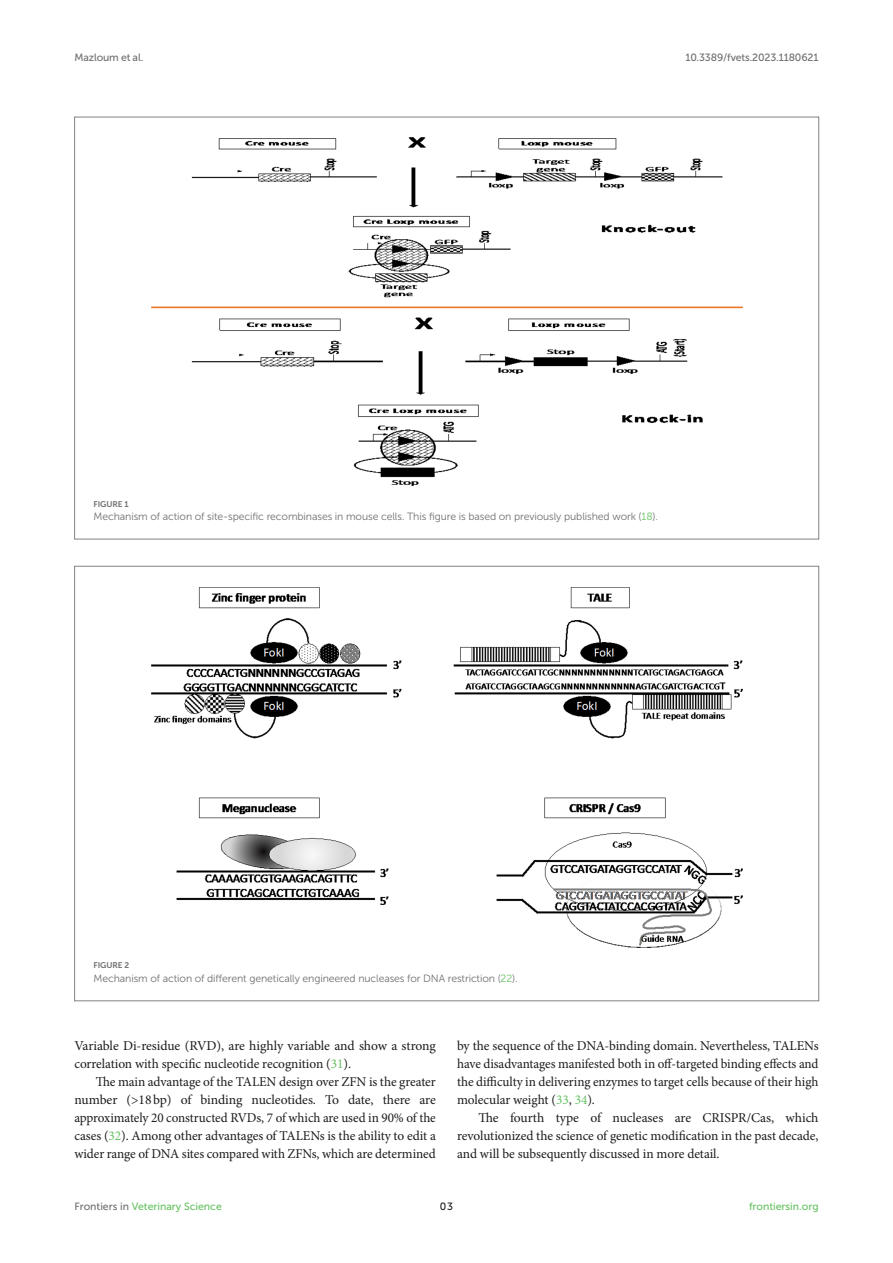
<style>
.page{position:relative;width:893px;height:1263px;background:#fff}
.page>*{position:absolute;margin:0;border:0;box-sizing:border-box;transform-origin:0 0}
.TEXT{font:13.5px/18px "Minion Pro";letter-spacing:-.005em;color:#1b1c1b;text-align:justify}
.FIG_LEG{font:10.5px "Museo Sans 300";letter-spacing:-.01em;color:#706f70}
.t1{font:10.5px "Museo Sans 500";color:#65c161}
.t2{font:10.5px "Museo Sans 500";letter-spacing:-.015em;color:#706f70}
.t3{font:10.5px "Museo Sans 500";color:#1b1c1b}
.FIG_HD{font:8.25px "Museo Sans 700";letter-spacing:-.01em;color:#706f70}
.s1{color:#65c161}
.s2{color:#706f70}
</style>
<div class="page">
<img style="left:151px;top:137px;width:592px;height:349px">
<img style="left:151px;top:587px;width:592px;height:361px">
<p class="t2" style="left:74px;top:51px;width:70px">Mazloum et al.</p>
<p class="t2" style="left:685px;top:51px;width:135px">10.3389/fvets.2023.1180621</p>
<p class="FIG_HD" style="left:94px;top:499px;width:37px">FIGURE 1</p>
<p class="FIG_LEG" style="left:94px;top:511px;width:566px">Mechanism of action of site-specific recombinases in mouse cells. This figure is based on previously published work (<span class="s1">18</span>).</p>
<p class="FIG_HD" style="left:94px;top:961px;width:37px">FIGURE 2</p>
<p class="FIG_LEG" style="left:94px;top:972px;width:426px">Mechanism of action of different genetically engineered nucleases for DNA restriction (<span class="s1">22</span>).</p>
<p class="TEXT" style="left:74px;top:1037px;width:363px">Variable Di-residue (RVD), are highly variable and show a strong correlation with specific nucleotide recognition (<span class="s1">31</span>).</p>
<p class="TEXT" style="left:74px;top:1073px;width:363px;text-indent:21px">The main advantage of the TALEN design over ZFN is the greater number (&gt;18bp) of binding nucleotides. To date, there are approximately 20 constructed RVDs, 7 of which are used in 90% of the cases (<span class="s1">32</span>). Among other advantages of TALENs is the ability to edit a wider range of DNA sites compared with ZFNs, which are determined</p>
<p class="TEXT" style="left:457px;top:1037px;width:363px">by the sequence of the DNA-binding domain. Nevertheless, TALENs have disadvantages manifested both in off-targeted binding effects and the difficulty in delivering enzymes to target cells because of their high molecular weight (<span class="s1">33</span>, <span class="s1">34</span>).</p>
<p class="TEXT" style="left:457px;top:1109px;width:363px;text-indent:21px">The fourth type of nucleases are CRISPR/Cas, which revolutionized the science of genetic modification in the past decade, and will be subsequently discussed in more detail.</p>
<p class="t1" style="left:74px;top:1200px;width:149px"><span class="s2">Frontiers in</span> Veterinary Science</p>
<p class="t3" style="left:440px;top:1200px;width:15px">03</p>
<p class="t1" style="left:749px;top:1200px;width:71px">frontiersin.org</p>
</div>
